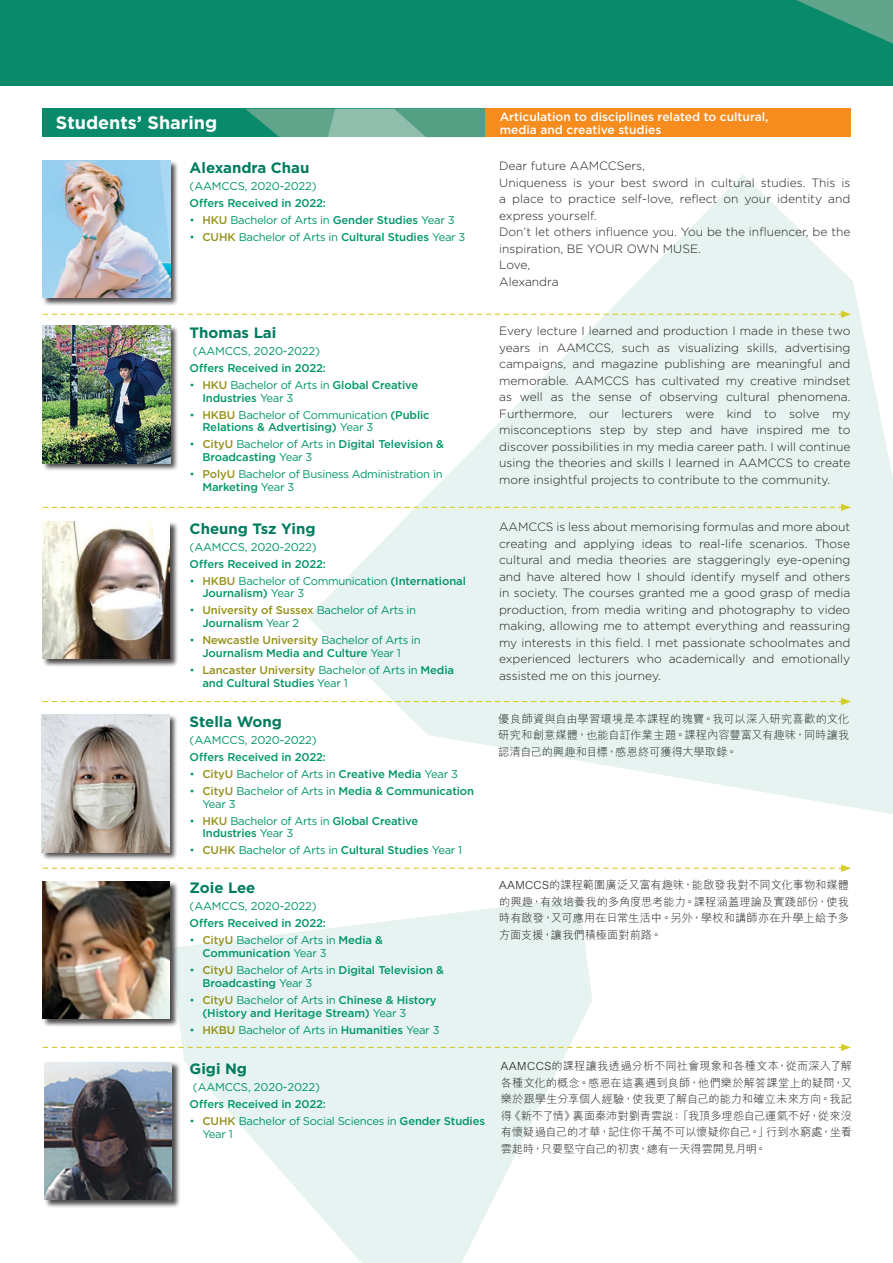
<style>
.page{position:relative;width:893px;height:1263px;background:#fff}
.page>*{position:absolute;margin:0;border:0;box-sizing:border-box;transform-origin:0 0}
.student_sharing{font:700 18px "Gotham";color:#fff}
.programme_txt{font:700 15px "Gotham";color:#007c5f}
.programme_txt-2{font:300 12px/16.5px "Gotham";color:#231f20;text-align:justify}
.student_sharing-2{font:500 12px/13.5px "Gotham";color:#fff}
.programme_txt-3{font:11.25px/12.8px "Gotham";letter-spacing:-.025em;color:#009669}
.programme_txt-4{font:500 11.25px/12.8px "Gotham";letter-spacing:-.01em;color:#009669}
.programme_txt-5{font:300 11.25px/16.5px "M Hei HK";letter-spacing:-.005em;color:#231f20;text-align:justify}
.s1{font-weight:300}
.s2{font-weight:500;color:#949118}
.s3{font-weight:500}
.s4{color:#949118}
.s5{font-weight:400}
</style>
<div class="page">
<svg style="left:179px;top:898px;width:413px;height:365px;fill:#e6f3f0"></svg>
<svg style="left:308px;top:175px;width:585px;height:639px;fill:#e6f3f0"></svg>
<div style="left:43px;top:109px;width:442px;height:28px;background:#098b6b"></div>
<svg style="left:246px;top:109px;width:239px;height:28px;background:#65a992"></svg>
<div style="left:0;top:0;width:893px;height:85px;background:#098b6b"></div>
<svg style="left:796px;top:0;width:97px;height:44px"></svg>
<div style="left:485px;top:109px;width:366px;height:28px;background:#f68b1e"></div>
<div style="left:42px;top:160px;width:137px;height:146px;background:#231f20;opacity:.8"></div>
<img style="left:43px;top:161px;width:127px;height:137px">
<div style="left:42px;top:325px;width:137px;height:147px;background:#231f20;opacity:.8"></div>
<img style="left:43px;top:326px;width:127px;height:137px">
<div style="left:42px;top:521px;width:137px;height:146px;background:#231f20;opacity:.8"></div>
<img style="left:43px;top:522px;width:127px;height:137px">
<div style="left:41px;top:714px;width:137px;height:147px;background:#231f20;opacity:.8"></div>
<img style="left:42px;top:715px;width:127px;height:137px">
<div style="left:42px;top:881px;width:137px;height:146px;background:#231f20;opacity:.8"></div>
<img style="left:43px;top:881px;width:127px;height:138px">
<div style="left:44px;top:1061px;width:136px;height:147px;background:#231f20;opacity:.8"></div>
<img style="left:44px;top:1062px;width:128px;height:137px">
<svg style="left:43px;top:311px;width:808px;height:7px"></svg>
<svg style="left:43px;top:504px;width:808px;height:7px"></svg>
<svg style="left:43px;top:698px;width:808px;height:7px"></svg>
<svg style="left:43px;top:865px;width:808px;height:7px"></svg>
<svg style="left:43px;top:1044px;width:808px;height:7px"></svg>
<p class="student_sharing" style="left:56px;top:111px;width:163px">Students’ Sharing</p>
<p class="programme_txt" style="left:190px;top:157px;width:121px">Alexandra Chau</p>
<p class="programme_txt-3" style="left:190px;top:179px;width:129px">(AAMCCS, 2020-2022)</p>
<p class="programme_txt-4" style="left:190px;top:196px;width:138px">Offers Received in 2022:</p>
<p class="programme_txt-3" style="left:190px;top:213px;width:267px"><span class="s1">•</span> <span class="s2">HKU</span> Bachelor of Arts in <span class="s3">Gender Studies</span> Year 3</p>
<p class="programme_txt-3" style="left:190px;top:230px;width:277px"><span class="s1">•</span> <span class="s2">CUHK</span> Bachelor of Arts in <span class="s3">Cultural Studies</span> Year 3</p>
<p class="student_sharing-2" style="left:500px;top:110px;width:270px">Articulation to disciplines related to cultural, media and creative studies</p>
<p class="programme_txt-2" style="left:499px;top:157px;width:147px">Dear future AAMCCSers,</p>
<p class="programme_txt-2" style="left:499px;top:174px;width:353px">Uniqueness is your best sword in cultural studies. This is a place to practice self-love, reflect on your identity and express yourself.</p>
<p class="programme_txt-2" style="left:499px;top:223px;width:353px">Don’t let others influence you. You be the influencer, be the inspiration, BE YOUR OWN MUSE.</p>
<p class="programme_txt-2" style="left:499px;top:256px;width:32px">Love,</p>
<p class="programme_txt-2" style="left:499px;top:273px;width:61px">Alexandra</p>
<p class="programme_txt" style="left:190px;top:322px;width:88px">Thomas Lai</p>
<p class="programme_txt-3" style="left:193px;top:344px;width:129px">(AAMCCS, 2020-2022)</p>
<p class="programme_txt-4" style="left:190px;top:361px;width:138px">Offers Received in 2022:</p>
<p class="programme_txt-4" style="left:202px;top:378px;width:217px;text-indent:-13px"><span class="s1">•</span> <span class="s4">HKU</span> <span class="s5">Bachelor of Arts in</span> Global Creative<br>Industries <span class="s5">Year 3</span></p>
<p class="programme_txt-4" style="left:202px;top:408px;width:229px;text-indent:-13px"><span class="s1">•</span> <span class="s4">HKBU</span> <span class="s5">Bachelor of Communication</span> (Public<br>Relations &amp; Advertising) <span class="s5">Year 3</span></p>
<p class="programme_txt-4" style="left:202px;top:438px;width:243px;text-indent:-13px"><span class="s1">•</span> <span class="s4">CityU</span> <span class="s5">Bachelor of Arts in</span> Digital Television &amp;<br>Broadcasting <span class="s5">Year 3</span></p>
<p class="programme_txt-3" style="left:202px;top:467px;width:242px;text-indent:-13px"><span class="s1">•</span> <span class="s2">PolyU</span> Bachelor of Business Administration in<br><span class="s3">Marketing</span> Year 3</p>
<p class="programme_txt" style="left:190px;top:518px;width:127px">Cheung Tsz Ying</p>
<p class="programme_txt-3" style="left:190px;top:540px;width:129px">(AAMCCS, 2020-2022)</p>
<p class="programme_txt-4" style="left:190px;top:557px;width:138px">Offers Received in 2022:</p>
<p class="programme_txt-3" style="left:202px;top:574px;width:265px;text-indent:-13px"><span class="s1">•</span> <span class="s2">HKBU</span> Bachelor of Communication <span class="s3">(International<br>Journalism)</span> Year 3</p>
<p class="programme_txt-3" style="left:202px;top:604px;width:215px;text-indent:-13px"><span class="s1">•</span> <span class="s2">University of Sussex</span> Bachelor of Arts in<br><span class="s3">Journalism</span> Year 2</p>
<p class="programme_txt-4" style="left:202px;top:634px;width:220px;text-indent:-13px"><span class="s1">•</span> <span class="s4">Newcastle University</span> <span class="s5">Bachelor of Arts in<br></span>Journalism Media and Culture <span class="s5">Year 1</span></p>
<p class="programme_txt-4" style="left:202px;top:663px;width:253px;text-indent:-13px"><span class="s1">•</span> <span class="s4">Lancaster University</span> <span class="s5">Bachelor of Arts in</span> Media and Cultural Studies <span class="s5">Year 1</span></p>
<p class="programme_txt" style="left:190px;top:711px;width:94px">Stella Wong</p>
<p class="programme_txt-3" style="left:190px;top:733px;width:129px">(AAMCCS, 2020-2022)</p>
<p class="programme_txt-4" style="left:190px;top:750px;width:138px">Offers Received in 2022:</p>
<p class="programme_txt-3" style="left:190px;top:767px;width:270px"><span class="s1">•</span> <span class="s2">CityU</span> Bachelor of Arts in <span class="s3">Creative Media</span> Year 3</p>
<p class="programme_txt-3" style="left:202px;top:784px;width:273px;text-indent:-13px"><span class="s1">•</span> <span class="s2">CityU</span> Bachelor of Arts in <span class="s3">Media &amp; Communication<br></span>Year 3</p>
<p class="programme_txt-4" style="left:202px;top:814px;width:217px;text-indent:-13px"><span class="s1">•</span> <span class="s4">HKU</span> <span class="s5">Bachelor of Arts in</span> Global Creative<br>Industries <span class="s5">Year 3</span></p>
<p class="programme_txt-3" style="left:190px;top:844px;width:274px"><span class="s1">•</span> <span class="s2">CUHK</span> Bachelor of Arts in <span class="s3">Cultural Studies</span> Year 1</p>
<p class="programme_txt" style="left:190px;top:878px;width:67px">Zoie Lee</p>
<p class="programme_txt-3" style="left:190px;top:900px;width:129px">(AAMCCS, 2020-2022)</p>
<p class="programme_txt-4" style="left:190px;top:917px;width:138px">Offers Received in 2022:</p>
<p class="programme_txt-3" style="left:202px;top:934px;width:182px;text-indent:-13px"><span class="s1">•</span> <span class="s2">CityU</span> Bachelor of Arts in <span class="s3">Media &amp;<br>Communication</span> Year 3</p>
<p class="programme_txt-4" style="left:202px;top:963px;width:243px;text-indent:-13px"><span class="s1">•</span> <span class="s4">CityU</span> <span class="s5">Bachelor of Arts in</span> Digital Television &amp;<br>Broadcasting <span class="s5">Year 3</span></p>
<p class="programme_txt-4" style="left:202px;top:993px;width:236px;text-indent:-13px"><span class="s1">•</span> <span class="s4">CityU</span> <span class="s5">Bachelor of Arts in</span> Chinese &amp; History (History and Heritage Stream) <span class="s5">Year 3</span></p>
<p class="programme_txt-3" style="left:190px;top:1023px;width:251px"><span class="s1">•</span> <span class="s2">HKBU</span> Bachelor of Arts in <span class="s3">Humanities</span> Year 3</p>
<p class="programme_txt" style="left:190px;top:1059px;width:59px">Gigi Ng</p>
<p class="programme_txt-3" style="left:193px;top:1080px;width:129px">(AAMCCS, 2020-2022)</p>
<p class="programme_txt-4" style="left:190px;top:1097px;width:138px">Offers Received in 2022:</p>
<p class="programme_txt-3" style="left:202px;top:1114px;width:284px;text-indent:-13px"><span class="s1">•</span> <span class="s2">CUHK</span> Bachelor of Social Sciences in <span class="s3">Gender Studies<br></span>Year 1</p>
<p class="programme_txt-2" style="left:499px;top:323px;width:353px">Every lecture I learned and production I made in these two years in AAMCCS, such as visualizing skills, advertising campaigns, and magazine publishing are meaningful and memorable. AAMCCS has cultivated my creative mindset as well as the sense of observing cultural phenomena.<br>Furthermore, our lecturers were kind to solve my misconceptions step by step and have inspired me to discover possibilities in my media career path. I will continue using the theories and skills I learned in AAMCCS to create more insightful projects to contribute to the community.</p>
<p class="programme_txt-2" style="left:499px;top:518px;width:353px">AAMCCS is less about memorising formulas and more about creating and applying ideas to real-life scenarios. Those cultural and media theories are staggeringly eye-opening and have altered how I should identify myself and others in society. The courses granted me a good grasp of media production, from media writing and photography to video making, allowing me to attempt everything and reassuring my interests in this field. I met passionate schoolmates and experienced lecturers who academically and emotionally assisted me on this journey.</p>
<p class="programme_txt-5" style="left:498px;top:710px;width:353px">優良師資與自由學習環境是本課程的瑰寶。我可以深入研究喜歡的文化研究和創意媒體，也能自訂作業主題。課程內容豐富又有趣味，同時讓我認清自己的興趣和目標，感恩終可獲得大學取錄。</p>
<p class="programme_txt-5" style="left:499px;top:876px;width:351px">AAMCCS的課程範圍廣泛又富有趣味，能啟發我對不同文化事物和媒體的興趣，有效培養我的多角度思考能力。課程涵蓋理論及實踐部份，使我時有啟發，又可應用在日常生活中。另外，學校和講師亦在升學上給予多方面支援，讓我們積極面對前路。</p>
<p class="programme_txt-5" style="left:501px;top:1057px;width:353px">AAMCCS的課程讓我透過分析不同社會現象和各種文本，從而深入了解各種文化的概念。感恩在這裏遇到良師，他們樂於解答課堂上的疑問，又樂於跟學生分享個人經驗，使我更了解自己的能力和確立未來方向。我記得《新不了情》裏面秦沛對劉青雲說：「我頂多埋怨自己運氣不好，從來沒有懷疑過自己的才華，記住你千萬不可以懷疑你自己。」行到水窮處，坐看雲起時，只要堅守自己的初衷，總有一天得雲開見月明。</p>
</div>
